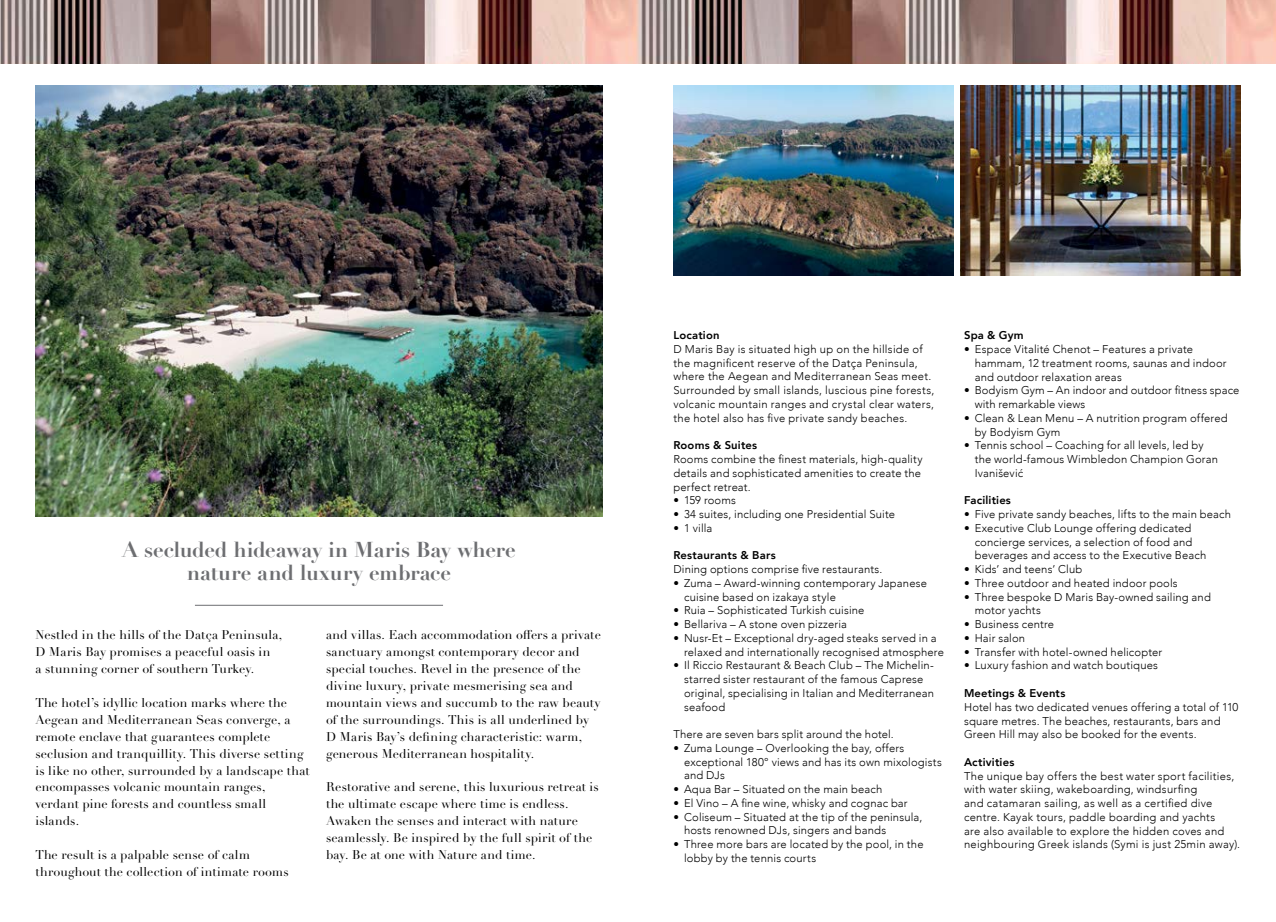
<style>
.page{position:relative;width:1276px;height:922px;background:#fff}
.page>*{position:absolute;margin:0;border:0;box-sizing:border-box;transform-origin:0 0}
.t1{font:700 21.25px/22.5px "Didot LT Pro";letter-spacing:-.01em;color:#6d6e71;text-align:center}
.t2{font:12.5px/16.9px "Didot LT Pro";letter-spacing:.015em;color:#000}
.t3{font:300 11.25px/13.8px "Avenir";letter-spacing:.015em;color:#000}
.t4{font:800 11.25px "Avenir";letter-spacing:.015em;color:#000}
</style>
<div class="page">
<img style="left:0;top:0;width:1276px;height:64px">
<img style="left:35px;top:85px;width:567px;height:431px">
<hr style="left:195px;top:604px;width:248px;height:1px;background:#6d6e71">
<img style="left:673px;top:85px;width:280px;height:190px">
<img style="left:960px;top:85px;width:280px;height:190px">
<h1 class="t1" style="left:122px;top:538px;width:395px">A secluded hideaway in Maris Bay where nature and luxury embrace</h1>
<p class="t2" style="left:35px;top:626px;width:248px">Nestled in the hills of the Datça Peninsula,<br>D Maris Bay promises a peaceful oasis in<br>a stunning corner of southern Turkey.</p>
<p class="t2" style="left:35px;top:694px;width:276px">The hotel’s idyllic location marks where the Aegean and Mediterranean Seas converge, a remote enclave that guarantees complete seclusion and tranquillity. This diverse setting is like no other, surrounded by a landscape that encompasses volcanic mountain ranges, verdant pine forests and countless small islands.</p>
<p class="t2" style="left:35px;top:846px;width:255px">The result is a palpable sense of calm throughout the collection of intimate rooms</p>
<p class="t2" style="left:326px;top:626px;width:276px">and villas. Each accommodation offers a private sanctuary amongst contemporary decor and special touches. Revel in the presence of the divine luxury, private mesmerising sea and mountain views and succumb to the raw beauty of the surroundings. This is all underlined by D Maris Bay’s defining characteristic: warm, generous Mediterranean hospitality.</p>
<p class="t2" style="left:326px;top:778px;width:274px">Restorative and serene, this luxurious retreat is the ultimate escape where time is endless.<br>Awaken the senses and interact with nature seamlessly. Be inspired by the full spirit of the bay. Be at one with Nature and time.</p>
<p class="t4" style="left:673px;top:326px;width:48px">Location</p>
<p class="t3" style="left:673px;top:342px;width:262px">D Maris Bay is situated high up on the hillside of the magnificent reserve of the Datça Peninsula, where the Aegean and Mediterranean Seas meet.<br>Surrounded by small islands, luscious pine forests, volcanic mountain ranges and crystal clear waters, the hotel also has five private sandy beaches.</p>
<p class="t4" style="left:673px;top:436px;width:85px">Rooms &amp; Suites</p>
<p class="t3" style="left:673px;top:452px;width:251px">Rooms combine the finest materials, high-quality details and sophisticated amenities to create the perfect retreat.</p>
<p class="t3" style="left:673px;top:493px;width:64px">• 159 rooms</p>
<p class="t3" style="left:673px;top:507px;width:223px">• 34 suites, including one Presidential Suite</p>
<p class="t3" style="left:673px;top:521px;width:40px">• 1 villa</p>
<p class="t4" style="left:673px;top:546px;width:104px">Restaurants &amp; Bars</p>
<p class="t3" style="left:673px;top:562px;width:210px">Dining options comprise five restaurants.</p>
<p class="t3" style="left:684px;top:576px;width:244px;text-indent:-11px">• Zuma – Award-winning contemporary Japanese cuisine based on izakaya style</p>
<p class="t3" style="left:673px;top:603px;width:193px">• Ruia – Sophisticated Turkish cuisine</p>
<p class="t3" style="left:673px;top:617px;width:175px">• Bellariva – A stone oven pizzeria</p>
<p class="t3" style="left:684px;top:631px;width:261px;text-indent:-11px">• Nusr-Et – Exceptional dry-aged steaks served in a relaxed and internationally recognised atmosphere</p>
<p class="t3" style="left:684px;top:658px;width:252px;text-indent:-11px">• Il Riccio Restaurant &amp; Beach Club – The Michelin&shy;starred sister restaurant of the famous Caprese original, specialising in Italian and Mediterranean seafood</p>
<p class="t3" style="left:673px;top:727px;width:222px">There are seven bars split around the hotel.</p>
<p class="t3" style="left:684px;top:741px;width:259px;text-indent:-11px">• Zuma Lounge – Overlooking the bay, offers exceptional 180° views and has its own mixologists and DJs</p>
<p class="t3" style="left:673px;top:782px;width:210px">• Aqua Bar – Situated on the main beach</p>
<p class="t3" style="left:673px;top:796px;width:236px">• El Vino – A fine wine, whisky and cognac bar</p>
<p class="t3" style="left:684px;top:809px;width:240px;text-indent:-11px">• Coliseum – Situated at the tip of the peninsula, hosts renowned DJs, singers and bands</p>
<p class="t3" style="left:684px;top:837px;width:241px;text-indent:-11px">• Three more bars are located by the pool, in the lobby by the tennis courts</p>
<p class="t4" style="left:964px;top:326px;width:61px">Spa &amp; Gym</p>
<p class="t3" style="left:974px;top:342px;width:253px;text-indent:-11px">• Espace Vitalité Chenot – Features a private hammam, 12 treatment rooms, saunas and indoor and outdoor relaxation areas</p>
<p class="t3" style="left:974px;top:383px;width:266px;text-indent:-11px">• Bodyism Gym – An indoor and outdoor fitness space with remarkable views</p>
<p class="t3" style="left:974px;top:411px;width:254px;text-indent:-11px">• Clean &amp; Lean Menu – A nutrition program offered by Bodyism Gym</p>
<p class="t3" style="left:974px;top:438px;width:245px;text-indent:-11px">• Tennis school – Coaching for all levels, led by the world-famous Wimbledon Champion Goran<br>Ivanišević</p>
<p class="t4" style="left:964px;top:491px;width:48px">Facilities</p>
<p class="t3" style="left:964px;top:507px;width:268px">• Five private sandy beaches, lifts to the main beach</p>
<p class="t3" style="left:974px;top:521px;width:233px;text-indent:-11px">• Executive Club Lounge offering dedicated concierge services, a selection of food and beverages and access to the Executive Beach</p>
<p class="t3" style="left:964px;top:562px;width:120px">• Kids’ and teens’ Club</p>
<p class="t3" style="left:964px;top:576px;width:215px">• Three outdoor and heated indoor pools</p>
<p class="t3" style="left:974px;top:589px;width:238px;text-indent:-11px">• Three bespoke D Maris Bay-owned sailing and motor yachts</p>
<p class="t3" style="left:964px;top:617px;width:92px">• Business centre</p>
<p class="t3" style="left:964px;top:631px;width:63px">• Hair salon</p>
<p class="t3" style="left:964px;top:644px;width:200px">• Transfer with hotel-owned helicopter</p>
<p class="t3" style="left:964px;top:658px;width:195px">• Luxury fashion and watch boutiques</p>
<p class="t4" style="left:964px;top:684px;width:103px">Meetings &amp; Events</p>
<p class="t3" style="left:964px;top:699px;width:276px">Hotel has two dedicated venues offering a total of 110 square metres. The beaches, restaurants, bars and<br>Green Hill may also be booked for the events.</p>
<p class="t4" style="left:964px;top:753px;width:52px">Activities</p>
<p class="t3" style="left:964px;top:768px;width:278px">The unique bay offers the best water sport facilities, with water skiing, wakeboarding, windsurfing<br>and catamaran sailing, as well as a certified dive centre. Kayak tours, paddle boarding and yachts<br>are also available to explore the hidden coves and neighbouring Greek islands (Symi is just 25min away).</p>
</div>
